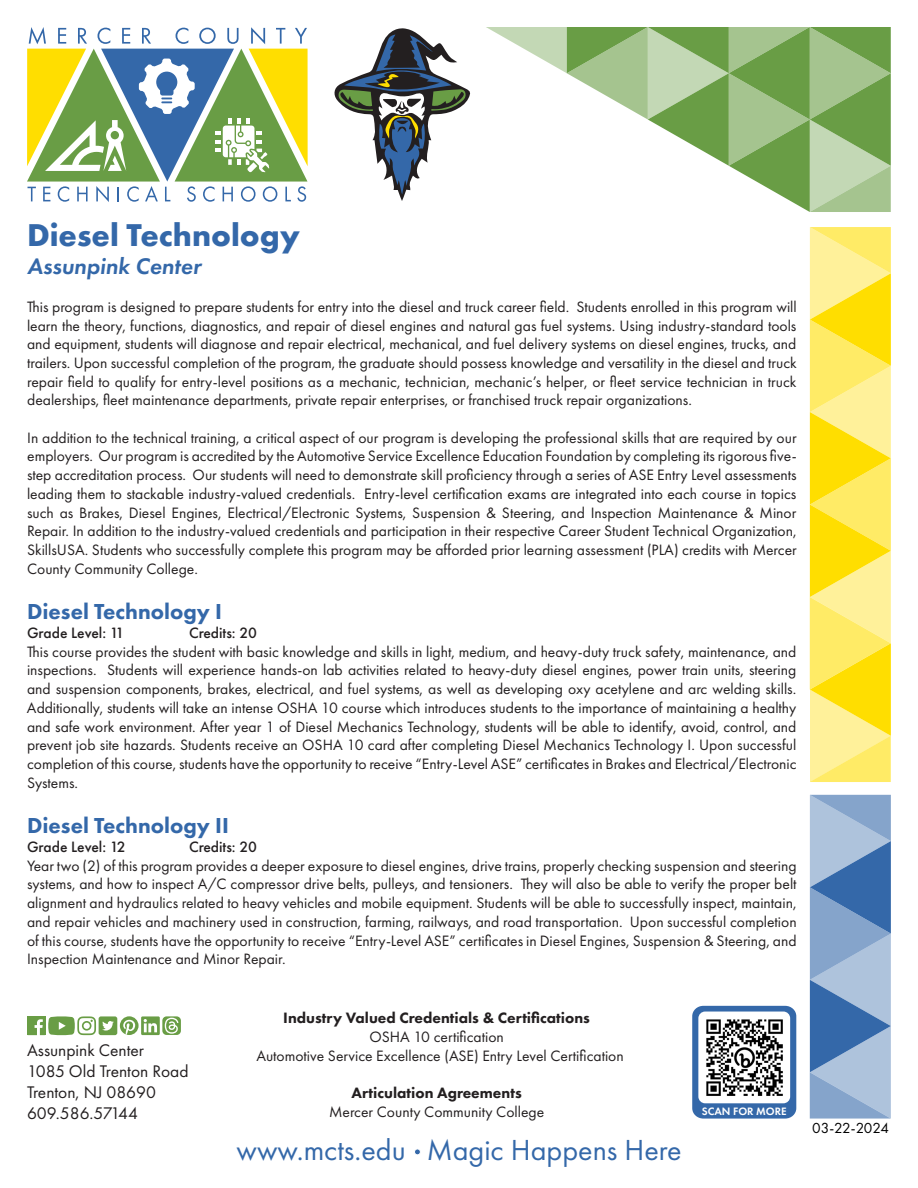
<style>
.page{position:relative;width:918px;height:1188px;background:#fff}
.page>*{position:absolute;margin:0;border:0;box-sizing:border-box;transform-origin:0 0}
.t1{font:700 32.7px "Futura PT";color:#3468a9}
.t2{font:30.15px "Futura PT";color:#3468a9}
.t3{font:italic 600 23.4px "Futura PT";color:#3468a9}
.t4{font:800 22.5px "Futura PT";color:#3468a9}
.t5{font:17.4px/21px "Futura PT";color:#231f20}
.t6{font:15.6px/18.8px "Futura PT";color:#231f20;text-align:justify}
.t7{font:800 15.6px "Futura PT";color:#231f20}
.t8{font:500 15.6px "Futura PT";color:#231f20}
.t9{font:15.15px "Futura PT";letter-spacing:-.025em;color:#000}
.t10{font:600 11.1px "Futura PT";color:#fff}
</style>
<div class="page">
<svg style="left:27px;top:27px;width:281px;height:175px"></svg>
<div style="left:99px;top:1016px;width:18px;height:19px;background:#699d45;border-radius:2px"></div>
<svg style="left:102px;top:1021px;width:12px;height:10px"></svg>
<svg style="left:27px;top:1016px;width:69px;height:19px"></svg>
<svg style="left:120px;top:1016px;width:61px;height:19px"></svg>
<div style="left:414px;top:1149px;width:7px;height:6px;border:1px solid #fff;border-radius:50%"></div>
<svg style="left:334px;top:28px;width:137px;height:173px"></svg>
<svg style="left:810px;top:227px;width:81px;height:555px;background:#ffe856"></svg>
<svg style="left:810px;top:795px;width:81px;height:324px;background:#7fa0c8"></svg>
<svg style="left:486px;top:27px;width:405px;height:185px"></svg>
<div style="left:692px;top:1006px;width:104px;height:113px;background:#3468a9;border-radius:11px"></div>
<img style="left:698px;top:1012px;width:92px;height:91px">
<h1 class="t1" style="left:27px;top:214px;width:274px">Diesel Technology</h1>
<h3 class="t3" style="left:27px;top:251px;width:176px">Assunpink Center</h3>
<p class="t6" style="left:27px;top:297px;width:771px">This program is designed to prepare students for entry into the diesel and truck career field. Students enrolled in this program will learn the theory, functions, diagnostics, and repair of diesel engines and natural gas fuel systems. Using industry-standard tools and equipment, students will diagnose and repair electrical, mechanical, and fuel delivery systems on diesel engines, trucks, and trailers. Upon successful completion of the program, the graduate should possess knowledge and versatility in the diesel and truck repair field to qualify for entry-level positions as a mechanic, technician, mechanic’s helper, or fleet service technician in truck dealerships, fleet maintenance departments, private repair enterprises, or franchised truck repair organizations.</p>
<p class="t6" style="left:27px;top:428px;width:771px">In addition to the technical training, a critical aspect of our program is developing the professional skills that are required by our employers. Our program is accredited by the Automotive Service Excellence Education Foundation by completing its rigorous five&shy;step accreditation process. Our students will need to demonstrate skill proficiency through a series of ASE Entry Level assessments leading them to stackable industry-valued credentials. Entry-level certification exams are integrated into each course in topics such as Brakes, Diesel Engines, Electrical/Electronic Systems, Suspension &amp; Steering, and Inspection Maintenance &amp; Minor Repair. In addition to the industry-valued credentials and participation in their respective Career Student Technical Organization, SkillsUSA. Students who successfully complete this program may be afforded prior learning assessment (PLA) credits with Mercer County Community College.</p>
<h3 class="t4" style="left:27px;top:598px;width:197px">Diesel Technology I</h3>
<p class="t8" style="left:27px;top:623px;width:99px">Grade Level: 11</p>
<p class="t8" style="left:189px;top:623px;width:70px">Credits: 20</p>
<p class="t6" style="left:27px;top:642px;width:771px">This course provides the student with basic knowledge and skills in light, medium, and heavy-duty truck safety, maintenance, and inspections. Students will experience hands-on lab activities related to heavy-duty diesel engines, power train units, steering and suspension components, brakes, electrical, and fuel systems, as well as developing oxy acetylene and arc welding skills.<br>Additionally, students will take an intense OSHA 10 course which introduces students to the importance of maintaining a healthy and safe work environment. After year 1 of Diesel Mechanics Technology, students will be able to identify, avoid, control, and prevent job site hazards. Students receive an OSHA 10 card after completing Diesel Mechanics Technology I. Upon successful completion of this course, students have the opportunity to receive “Entry-Level ASE” certificates in Brakes and Electrical/Electronic Systems.</p>
<h3 class="t4" style="left:27px;top:812px;width:203px">Diesel Technology II</h3>
<p class="t8" style="left:27px;top:837px;width:100px">Grade Level: 12</p>
<p class="t8" style="left:189px;top:837px;width:70px">Credits: 20</p>
<p class="t6" style="left:27px;top:856px;width:771px">Year two (2) of this program provides a deeper exposure to diesel engines, drive trains, properly checking suspension and steering systems, and how to inspect A/C compressor drive belts, pulleys, and tensioners. They will also be able to verify the proper belt alignment and hydraulics related to heavy vehicles and mobile equipment. Students will be able to successfully inspect, maintain, and repair vehicles and machinery used in construction, farming, railways, and road transportation. Upon successful completion of this course, students have the opportunity to receive “Entry-Level ASE” certificates in Diesel Engines, Suspension &amp; Steering, and Inspection Maintenance and Minor Repair.</p>
<p class="t5" style="left:27px;top:1039px;width:163px">Assunpink Center<br>1085 Old Trenton Road<br>Trenton, NJ 08690<br>609.586.57144</p>
<p class="t7" style="left:283px;top:1008px;width:308px">Industry Valued Credentials &amp; Certifications</p>
<p class="t6" style="left:256px;top:1027px;width:369px;text-align:center">OSHA 10 certification<br>Automotive Service Excellence (ASE) Entry Level Certification</p>
<p class="t7" style="left:352px;top:1083px;width:172px">Articulation Agreements</p>
<p class="t6" style="left:329px;top:1102px;width:217px">Mercer County Community College</p>
<h2 class="t2" style="left:236px;top:1132px;width:447px">www.mcts.edu Magic Happens Here</h2>
<p class="t10" style="left:702px;top:1105px;width:86px">SCAN FOR MORE</p>
<p class="t9" style="left:812px;top:1119px;width:78px">03-22-2024</p>
</div>
